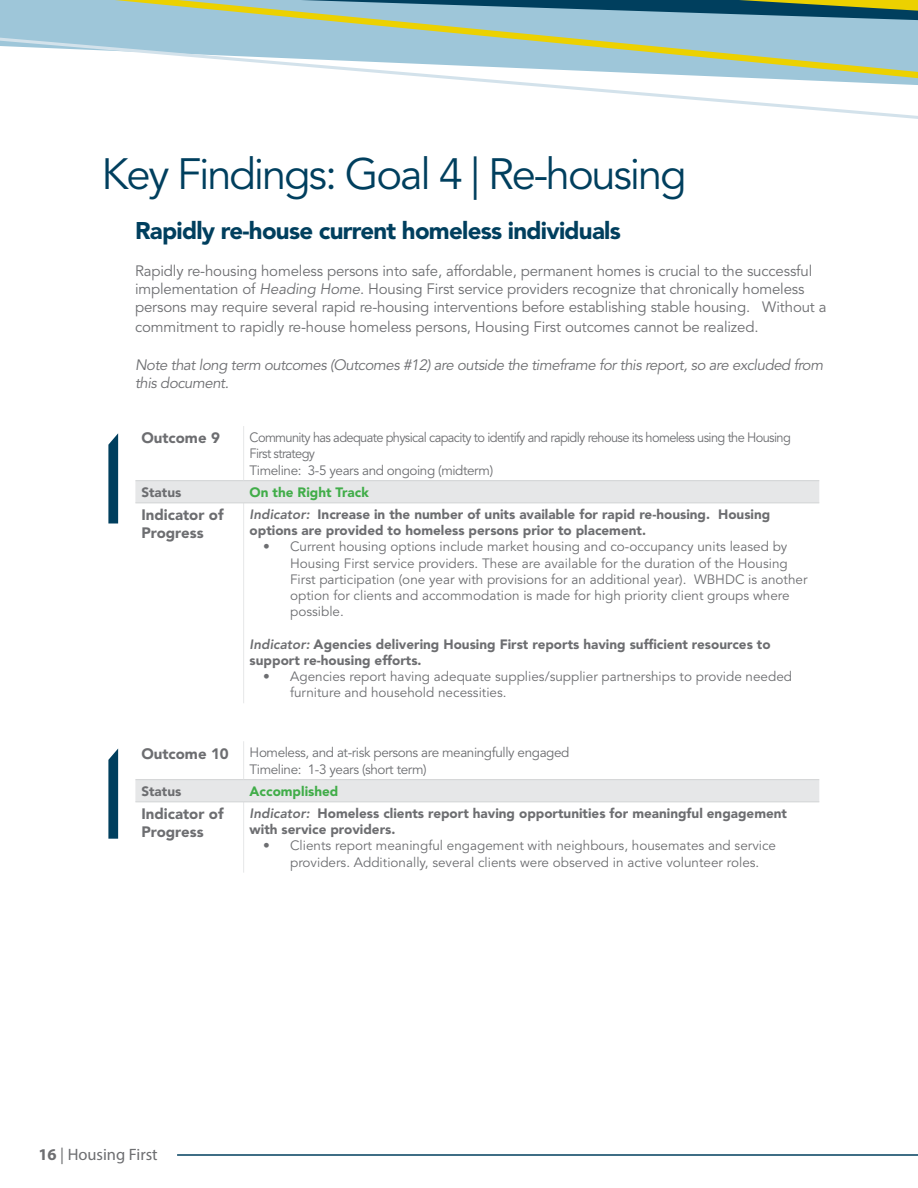
<style>
.page{position:relative;width:918px;height:1188px;background:#fff}
.page>*{position:absolute;margin:0;border:0;box-sizing:border-box;transform-origin:0 0}
.t1{font:43.5px "Avenir LT Std";letter-spacing:-.05em;color:#003f5e}
.t2{font:900 24px "Avenir LT Std";letter-spacing:-.03em;color:#003f5e}
.t3{font:16.5px "Myriad Pro";color:#6d6e71}
.t4{font:15px/18px "Avenir LT Std";letter-spacing:-.01em;color:#6d6e71}
.t5{font:italic 15px/18px "Avenir LT Std";letter-spacing:-.03em;color:#6d6e71}
.t6{font:900 15px/18px "Avenir LT Std";color:#6d6e71}
.t7{font:13.5px/16.2px "Avenir LT Std";color:#6d6e71}
.t8{font:900 13.5px/16.2px "Avenir LT Std";color:#6d6e71}
.t9{font:13.5px/16.2px "Avenir LT Std";letter-spacing:-.05em;color:#6d6e71;scale:.95 1}
.t10{font:13.5px/16.2px "Avenir LT Std";letter-spacing:-.03em;color:#6d6e71}
.t11{font:900 13.5px "Avenir LT Std";color:#41ad49}
.s1{font-style:italic}
.s2{font-weight:800;font-style:italic}
.s3{font-weight:700}
</style>
<div class="page">
<hr style="left:177px;top:1154px;width:741px;height:2px;background:#003f5e">
<hr style="left:243px;top:426px;width:1px;height:54px;background:#e6e7e8">
<div style="left:135px;top:481px;width:684px;height:22px;background:#e6e7e8"></div>
<hr style="left:243px;top:503px;width:1px;height:200px;background:#e6e7e8">
<hr style="left:135px;top:480px;width:109px;height:1px;background:#d1d3d4">
<hr style="left:244px;top:480px;width:575px;height:1px;background:#d1d3d4">
<hr style="left:135px;top:503px;width:109px;height:1px;background:#d1d3d4">
<hr style="left:244px;top:503px;width:575px;height:1px;background:#d1d3d4">
<hr style="left:243px;top:741px;width:1px;height:38px;background:#e6e7e8">
<div style="left:135px;top:780px;width:684px;height:22px;background:#e6e7e8"></div>
<hr style="left:243px;top:802px;width:1px;height:71px;background:#e6e7e8">
<hr style="left:135px;top:779px;width:109px;height:1px;background:#d1d3d4">
<hr style="left:244px;top:779px;width:575px;height:1px;background:#d1d3d4">
<hr style="left:135px;top:802px;width:109px;height:1px;background:#d1d3d4">
<hr style="left:244px;top:802px;width:575px;height:1px;background:#d1d3d4">
<svg style="left:108px;top:433px;width:10px;height:91px"></svg>
<svg style="left:108px;top:749px;width:10px;height:90px"></svg>
<div style="left:0;top:0;width:115px;height:38px;background:#9ec6d9"></div>
<svg style="left:115px;top:0;width:803px;height:38px;background:#a6c7bf"></svg>
<svg style="left:0;top:38px;width:918px;height:81px"></svg>
<svg style="left:301px;top:0;width:617px;height:20px;background:#628d8e"></svg>
<h1 class="t1" style="left:101px;top:149px;width:587px">Key Findings: Goal 4 | Re-housing</h1>
<h2 class="t2" style="left:135px;top:216px;width:487px">Rapidly re-house current homeless individuals</h2>
<p class="t4" style="left:135px;top:263px;width:693px">Rapidly re-housing homeless persons into safe, affordable, permanent homes is crucial to the successful implementation of <span class="s1">Heading Home</span>. Housing First service providers recognize that chronically homeless persons may require several rapid re-housing interventions before establishing stable housing. Without a</p>
<p class="t4" style="left:135px;top:318px;width:625px">commitment to rapidly re-house homeless persons, Housing First outcomes cannot be realized.</p>
<p class="t5" style="left:135px;top:356px;width:690px">Note that long term outcomes (Outcomes #12) are outside the timeframe for this report, so are excluded from this document.</p>
<p class="t6" style="left:141px;top:429px;width:80px">Outcome 9</p>
<p class="t9" style="left:250px;top:430px;width:571px">Community has adequate physical capacity to identify and rapidly rehouse its homeless using the Housing<br>First strategy<br>Timeline: 3-5 years and ongoing (midterm)</p>
<p class="t8" style="left:141px;top:484px;width:41px">Status</p>
<p class="t11" style="left:250px;top:484px;width:121px">On the Right Track</p>
<p class="t6" style="left:141px;top:506px;width:84px">Indicator of<br>Progress</p>
<p class="t8" style="left:250px;top:506px;width:522px"><span class="s2">Indicator:</span> Increase in the number of units available for rapid re-housing. Housing options are provided to homeless persons prior to placement.</p>
<p class="t7" style="left:290px;top:539px;width:519px;text-indent:-27px">• Current housing options include market housing and co-occupancy units leased by Housing First service providers. These are available for the duration of the Housing First participation (one year with provisions for an additional year). WBHDC is another option for clients and accommodation is made for high priority client groups where possible.</p>
<p class="t8" style="left:250px;top:636px;width:523px"><span class="s2">Indicator:</span> Agencies delivering Housing First reports having sufficient resources to support re-housing efforts.</p>
<p class="t7" style="left:290px;top:669px;width:503px;text-indent:-27px">• Agencies report having adequate supplies/supplier partnerships to provide needed furniture and household necessities.</p>
<p class="t6" style="left:141px;top:744px;width:89px">Outcome 10</p>
<p class="t10" style="left:250px;top:745px;width:321px">Homeless, and at-risk persons are meaningfully engaged<br>Timeline: 1-3 years (short term)</p>
<p class="t8" style="left:141px;top:783px;width:41px">Status</p>
<p class="t11" style="left:250px;top:783px;width:90px">Accomplished</p>
<p class="t6" style="left:141px;top:805px;width:84px">Indicator of<br>Progress</p>
<p class="t8" style="left:250px;top:805px;width:539px"><span class="s2">Indicator:</span> Homeless clients report having opportunities for meaningful engagement with service providers.</p>
<p class="t7" style="left:290px;top:838px;width:487px;text-indent:-27px">• Clients report meaningful engagement with neighbours, housemates and service providers. Additionally, several clients were observed in active volunteer roles.</p>
<p class="t3" style="left:38px;top:1144px;width:121px"><span class="s3">16</span> | Housing First</p>
</div>
